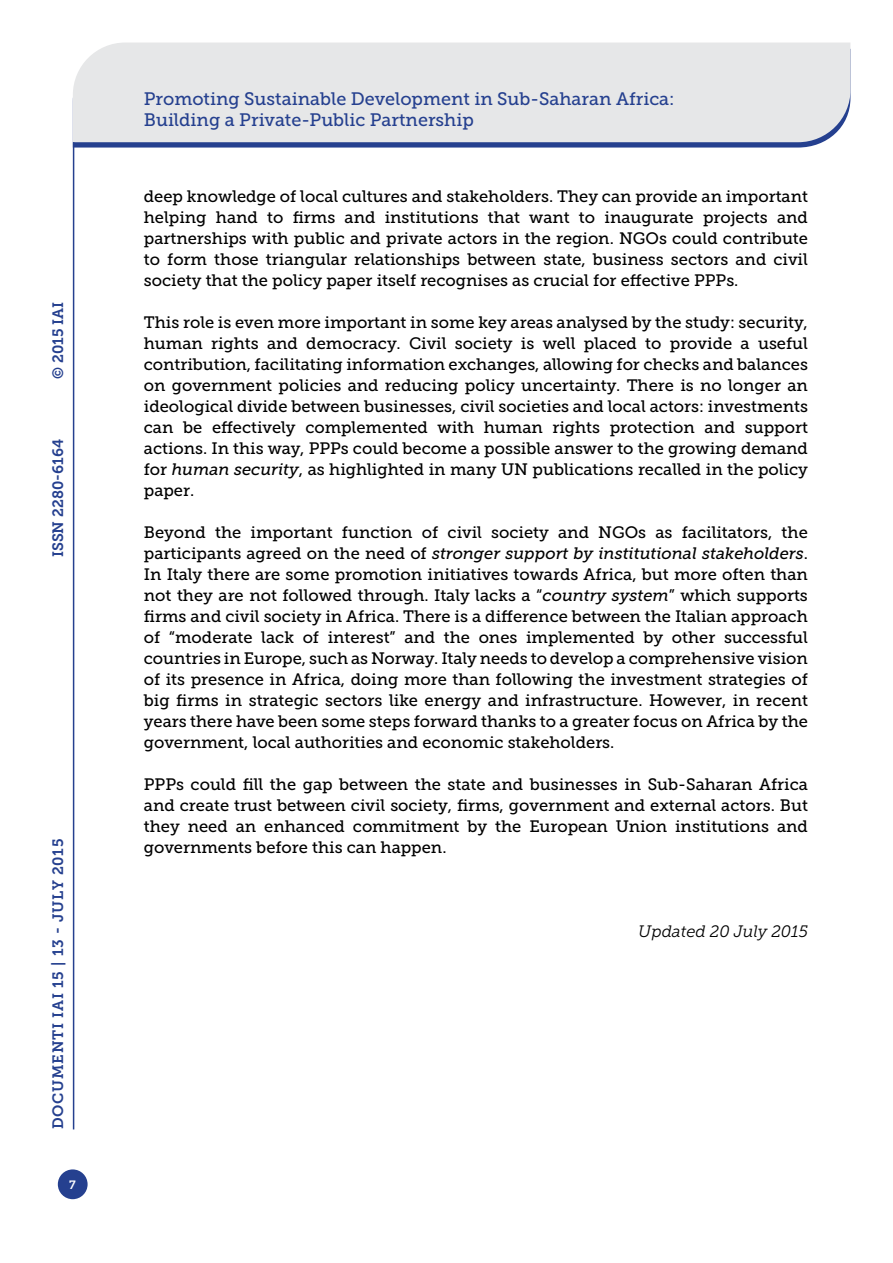
<style>
.page{position:relative;width:893px;height:1263px;background:#fff}
.page>*{position:absolute;margin:0;border:0;box-sizing:border-box;transform-origin:0 0}
.t1{font:18px/21.6px "Museo Slab 500";color:#25408f}
.t2{font:16.5px/21px "Museo Slab 500";color:#000;text-align:justify}
.t3{font:italic 16.5px "Museo Slab 300";color:#000}
.t4{font:15px "Museo Slab 700";letter-spacing:.05em;color:#25408f}
.t5{font:15px "Museo Slab 700";color:#25408f}
.t6{font:12px "Museo Slab 700";color:#fff}
.s1{font-style:italic}
</style>
<div class="page">
<svg style="left:74px;top:142px;width:749px;height:6px;background:#3e569b"></svg>
<div style="left:73px;top:43px;width:777px;height:99px;background:#e6e7e8"></div>
<div style="left:58px;top:1169px;width:30px;height:30px;background:#25408f;border-radius:50%"></div>
<hr style="left:73px;top:142px;width:1px;height:987px;background:#25408f">
<p class="t4" style="left:50px;top:379px;width:78px;rotate:-90deg">© 2015 IAI</p>
<p class="t5" style="left:50px;top:557px;width:120px;rotate:-90deg">ISSN 2280-6164</p>
<p class="t4" style="left:50px;top:1129px;width:292px;rotate:-90deg">DOCUMENTI IAI 15 | 13 - JULY 2015</p>
<p class="t6" style="left:69px;top:1178px;width:8px">7</p>
<p class="t1" style="left:144px;top:88px;width:532px">Promoting Sustainable Development in Sub-Saharan Africa:<br>Building a Private-Public Partnership</p>
<p class="t2" style="left:144px;top:186px;width:666px">deep knowledge of local cultures and stakeholders. They can provide an important helping hand to firms and institutions that want to inaugurate projects and partnerships with public and private actors in the region. NGOs could contribute to form those triangular relationships between state, business sectors and civil society that the policy paper itself recognises as crucial for effective PPPs.</p>
<p class="t2" style="left:144px;top:312px;width:666px">This role is even more important in some key areas analysed by the study: security, human rights and democracy. Civil society is well placed to provide a useful contribution, facilitating information exchanges, allowing for checks and balances on government policies and reducing policy uncertainty. There is no longer an ideological divide between businesses, civil societies and local actors: investments can be effectively complemented with human rights protection and support actions. In this way, PPPs could become a possible answer to the growing demand for <span class="s1">human security</span>, as highlighted in many UN publications recalled in the policy paper.</p>
<p class="t2" style="left:144px;top:522px;width:666px">Beyond the important function of civil society and NGOs as facilitators, the participants agreed on the need of <span class="s1">stronger support by institutional stakeholders</span>.<br>In Italy there are some promotion initiatives towards Africa, but more often than not they are not followed through. Italy lacks a “<span class="s1">country system</span>” which supports firms and civil society in Africa. There is a difference between the Italian approach of “moderate lack of interest” and the ones implemented by other successful countries in Europe, such as Norway. Italy needs to develop a comprehensive vision of its presence in Africa, doing more than following the investment strategies of big firms in strategic sectors like energy and infrastructure. However, in recent years there have been some steps forward thanks to a greater focus on Africa by the government, local authorities and economic stakeholders.</p>
<p class="t2" style="left:144px;top:774px;width:666px">PPPs could fill the gap between the state and businesses in Sub-Saharan Africa and create trust between civil society, firms, government and external actors. But they need an enhanced commitment by the European Union institutions and governments before this can happen.</p>
<p class="t3" style="left:638px;top:922px;width:171px">Updated 20 July 2015</p>
</div>
